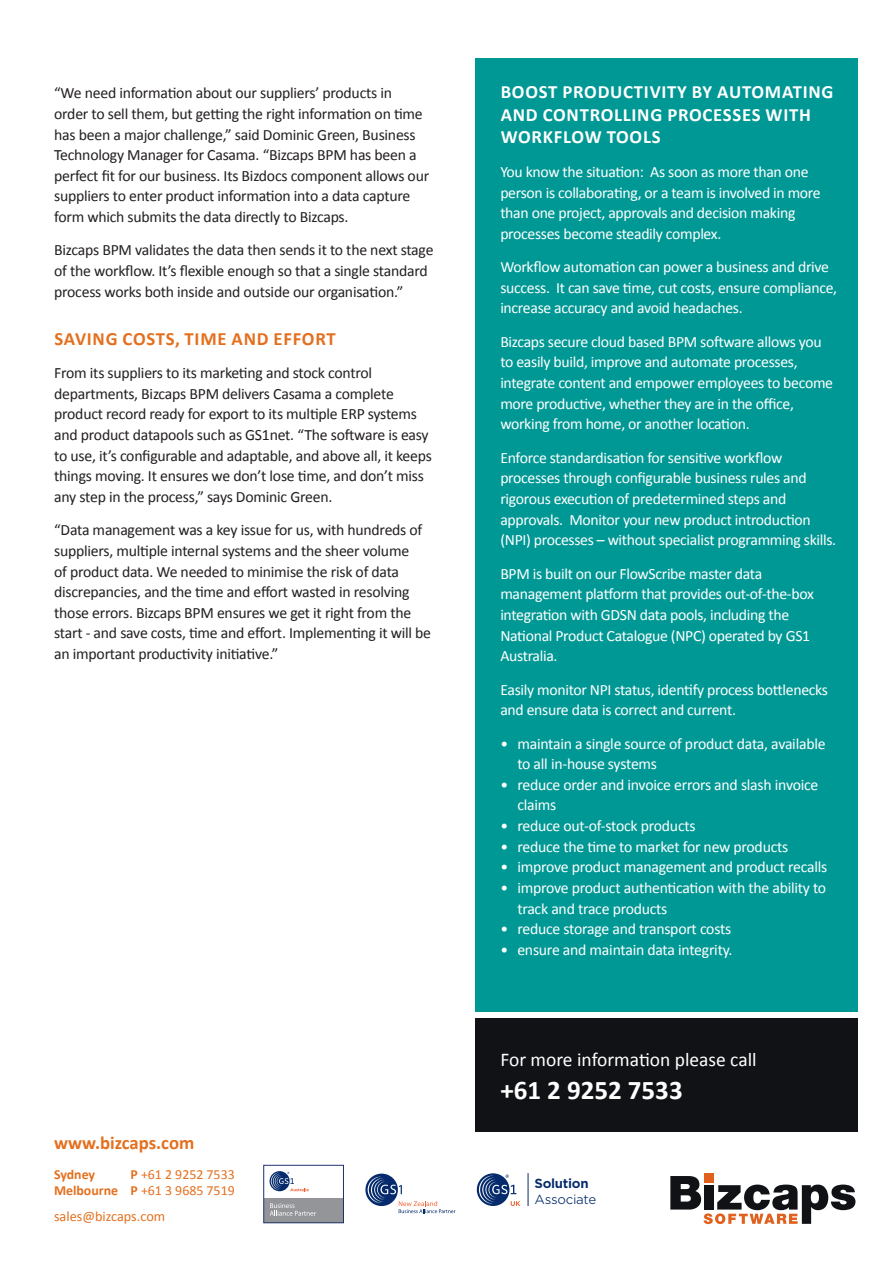
<style>
.page{position:relative;width:893px;height:1263px;background:#fff}
.page>*{position:absolute;margin:0;border:0;box-sizing:border-box;transform-origin:0 0}
.t1{font:700 27px "Calibri";color:#fff}
.t2{font:19.5px "Calibri";color:#fff}
.t3{font:700 18.75px/22.5px "Calibri";letter-spacing:.04em;color:#fff}
.t4{font:700 18.75px "Calibri";letter-spacing:.03em;color:#e4701e}
.t5{font:700 18.75px "Calibri";color:#e4701e}
.t6{font:15.75px/20.7px "Calibri";letter-spacing:-.02em;color:#fff}
.t7{font:15.75px/20.7px "Calibri";letter-spacing:-.015em;color:#231f20}
.t8{font:14.25px "Calibri";color:#e4701e}
.t9{font:13.8px/16.5px "Calibri";color:#e4701e;text-align:right}
.t10{font:700 13.8px "Calibri";letter-spacing:-.01em;color:#e4701e}
.t11{font:12.6px "Gotham Office";letter-spacing:-.025em;color:#052b6c}
.t12{font:700 12.6px "Gotham Office";letter-spacing:-.025em;color:#052b6c}
.s1{font-weight:700}
</style>
<div class="page">
<svg style="left:670px;top:1176px;width:185px;height:48px"></svg>
<div style="left:704px;top:1173px;width:10px;height:9px;background:#e1601e"></div>
<div style="left:704px;top:1185px;width:10px;height:24px;background:#101216"></div>
<svg style="left:365px;top:1173px;width:33px;height:33px"></svg>
<svg style="left:368px;top:1177px;width:87px;height:36px"></svg>
<div style="left:477px;top:1173px;width:32px;height:33px;background:#052b6c;border-radius:50%"></div>
<svg style="left:479px;top:1174px;width:41px;height:32px"></svg>
<hr style="left:528px;top:1173px;width:1px;height:33px;background:#052b6c">
<div style="left:264px;top:1198px;width:79px;height:24px;background:#939598"></div>
<div style="left:264px;top:1165px;width:79px;height:58px;border:1px solid #1f3267"></div>
<svg style="left:270px;top:1203px;width:46px;height:13px"></svg>
<svg style="left:270px;top:1171px;width:20px;height:20px"></svg>
<svg style="left:271px;top:1172px;width:38px;height:19px"></svg>
<div style="left:475px;top:1018px;width:382px;height:114px;background:#101216"></div>
<div style="left:475px;top:58px;width:382px;height:954px;background:#009894"></div>
<p class="t7" style="left:54px;top:83px;width:376px">“We need information about our suppliers’ products in order to sell them, but getting the right information on time has been a major challenge,” said Dominic Green, Business Technology Manager for Casama. “Bizcaps BPM has been a perfect fit for our business. Its Bizdocs component allows our suppliers to enter product information into a data capture form which submits the data directly to Bizcaps.</p>
<p class="t7" style="left:54px;top:240px;width:381px">Bizcaps BPM validates the data then sends it to the next stage of the workflow. It’s flexible enough so that a single standard process works both inside and outside our organisation.”</p>
<p class="t4" style="left:55px;top:326px;width:283px">SAVING COSTS, TIME AND EFFORT</p>
<p class="t7" style="left:54px;top:363px;width:379px">From its suppliers to its marketing and stock control departments, Bizcaps BPM delivers Casama a complete product record ready for export to its multiple ERP systems and product datapools such as GS1net. “The software is easy to use, it’s configurable and adaptable, and above all, it keeps things moving. It ensures we don’t lose time, and don’t miss any step in the process,” says Dominic Green.</p>
<p class="t7" style="left:54px;top:520px;width:378px">“Data management was a key issue for us, with hundreds of suppliers, multiple internal systems and the sheer volume<br>of product data. We needed to minimise the risk of data discrepancies, and the time and effort wasted in resolving those errors. Bizcaps BPM ensures we get it right from the start - and save costs, time and effort. Implementing it will be an important productivity initiative.”</p>
<p class="t5" style="left:54px;top:1131px;width:142px">www.bizcaps.com</p>
<p class="t10" style="left:54px;top:1165px;width:43px">Sydney</p>
<p class="t9" style="left:54px;top:1166px;width:182px"><span class="s1">P</span> +61 2 9252 7533<br><span class="s1">Melbourne P</span> +61 3 9685 7519</p>
<p class="t8" style="left:54px;top:1207px;width:113px">sales@bizcaps.com</p>
<p class="t3" style="left:501px;top:81px;width:334px">BOOST PRODUCTIVITY BY AUTOMATING<br>AND CONTROLLING PROCESSES WITH<br>WORKFLOW TOOLS</p>
<p class="t6" style="left:500px;top:161px;width:322px">You know the situation: As soon as more than one person is collaborating, or a team is involved in more than one project, approvals and decision making processes become steadily complex.</p>
<p class="t6" style="left:500px;top:257px;width:338px">Workflow automation can power a business and drive success. It can save time, cut costs, ensure compliance, increase accuracy and avoid headaches.</p>
<p class="t6" style="left:500px;top:331px;width:334px">Bizcaps secure cloud based BPM software allows you to easily build, improve and automate processes, integrate content and empower employees to become more productive, whether they are in the office, working from home, or another location.</p>
<p class="t6" style="left:500px;top:447px;width:337px">Enforce standardisation for sensitive workflow processes through configurable business rules and rigorous execution of predetermined steps and approvals. Monitor your new product introduction (NPI) processes – without specialist programming skills.</p>
<p class="t6" style="left:500px;top:563px;width:315px">BPM is built on our FlowScribe master data management platform that provides out-of-the-box integration with GDSN data pools, including the National Product Catalogue (NPC) operated by GS1<br>Australia.</p>
<p class="t6" style="left:500px;top:679px;width:329px">Easily monitor NPI status, identify process bottlenecks and ensure data is correct and current.</p>
<p class="t6" style="left:517px;top:733px;width:310px;text-indent:-17px">• maintain a single source of product data, available to all in-house systems</p>
<p class="t6" style="left:517px;top:774px;width:303px;text-indent:-17px">• reduce order and invoice errors and slash invoice claims</p>
<p class="t6" style="left:500px;top:815px;width:197px">• reduce out-of-stock products</p>
<p class="t6" style="left:500px;top:836px;width:289px">• reduce the time to market for new products</p>
<p class="t6" style="left:500px;top:857px;width:329px">• improve product management and product recalls</p>
<p class="t6" style="left:517px;top:877px;width:310px;text-indent:-17px">• improve product authentication with the ability to track and trace products</p>
<p class="t6" style="left:500px;top:919px;width:232px">• reduce storage and transport costs</p>
<p class="t6" style="left:500px;top:939px;width:234px">• ensure and maintain data integrity.</p>
<p class="t2" style="left:500px;top:1047px;width:258px">For more information please call</p>
<h1 class="t1" style="left:500px;top:1072px;width:184px">+61 2 9252 7533</h1>
<p class="t12" style="left:535px;top:1175px;width:56px">Solution</p>
<p class="t11" style="left:535px;top:1190px;width:63px">Associate</p>
</div>
